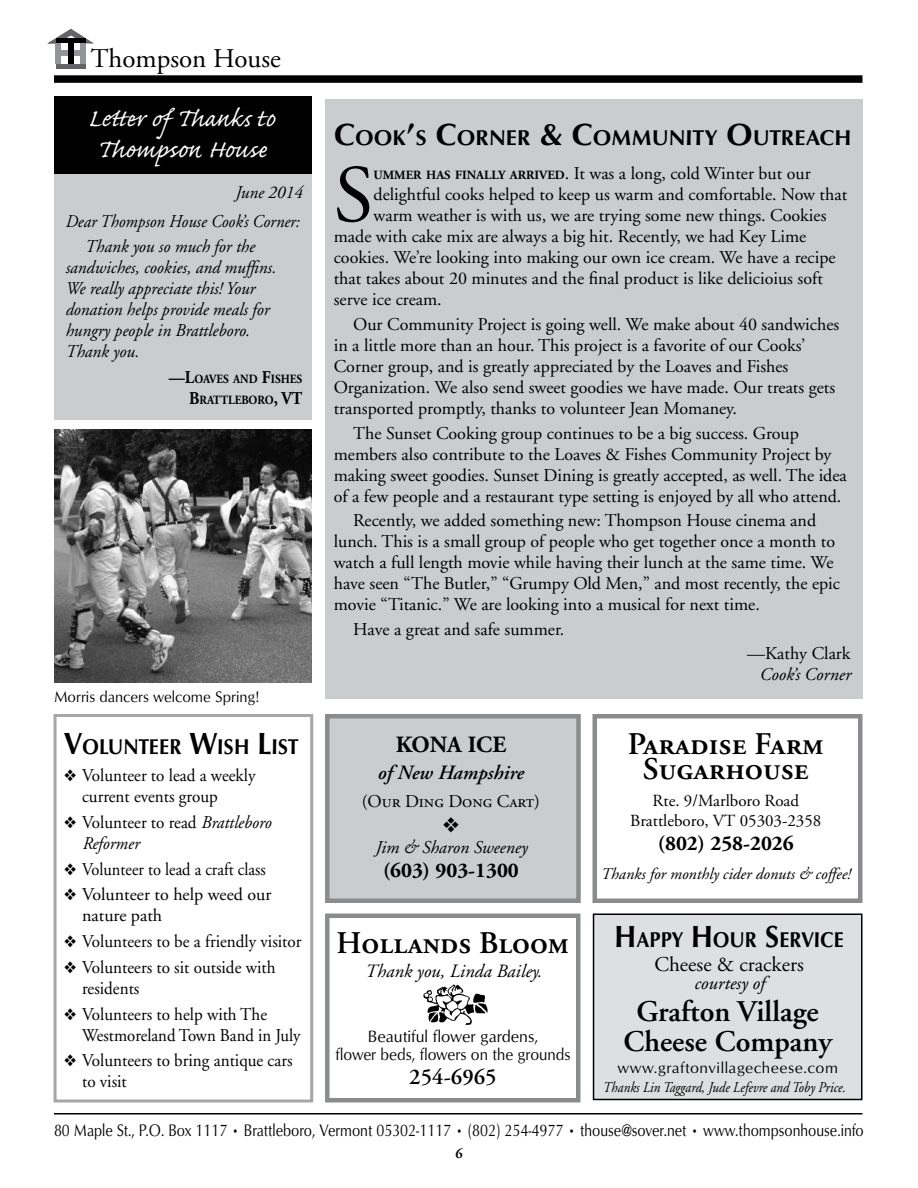
<style>
.page{position:relative;width:918px;height:1188px;background:#fff}
.page>*{position:absolute;margin:0;border:0;box-sizing:border-box;transform-origin:0 0}
.t1{font:81.3px "Adobe Garamond";color:#000}
.t2{font:31.5px/25.5px "Adobe Garamond Semibold SC";color:#000;text-align:center}
.t3{font:31.5px/31.5px "Caflisch Script Pro";color:#fff}
.t4{font:600 30px/30px "Adobe Garamond";color:#000;text-align:center}
.t5{font:27px "Adobe Garamond";color:#000}
.t6{font:700 23.25px "Adobe Garamond";color:#000}
.t7{font:600 22.5px "Adobe Garamond";color:#000}
.t8{font:22.05px "Optimum Bold DTC";color:#000}
.t9{font:22.05px "Optimum Bold DTC";color:#000;scale:.91 1}
.t10{font:22.05px "Optimum Bold DTC";color:#000;scale:.9 1}
.t11{font:700 21px "Adobe Garamond";color:#000}
.t12{font:21px "Adobe Garamond";color:#000}
.t13{font:20.25px "Adobe Garamond Semibold Italic Os F";color:#000}
.t14{font:italic 18.75px "Adobe Garamond";color:#000}
.t15{font:18px/21px "Adobe Garamond";color:#000}
.t16{font:18px/21px "Adobe Garamond";color:#000;scale:.95 1}
.t17{font:italic 18px/21px "Adobe Garamond";color:#000;text-align:right;scale:.96 1}
.t18{font:italic 18px/21px "Adobe Garamond";color:#000;scale:.95 1}
.t19{font:italic 18px "Adobe Garamond";color:#000}
.t20{font:18px "Adobe Garamond";color:#000;scale:.91 1}
.t21{font:18px "Adobe Garamond Regular SC";color:#000}
.t22{font:17.25px "Optimum Roman DTC";color:#000;scale:.83 1}
.t23{font:16.95px/18px "Optimum Roman DTC";color:#000;text-align:center;scale:.96 1}
.t24{font:16.95px/19.5px "Adobe Garamond";color:#000;text-align:center}
.t25{font:16.2px "Adobe Garamond Italic Os F";color:#000}
.t26{font:15.75px "Optimum Roman DTC";letter-spacing:.015em;color:#000}
.t27{font:15.75px "Optimum Roman DTC";letter-spacing:.015em;color:#000;scale:.95 1}
.t28{font:15.75px "Adobe Garamond Semibold SC";color:#000}
.t29{font:italic 15px "Adobe Garamond";color:#000;scale:.88 1}
.t30{font:700 12.6px/21px "Adobe Garamond";color:#000;scale:.9 1}
.s1{font-size:18px}
.s2{font-size:31.5px}
.s3{font-style:normal}
.s4{font-weight:700;font-size:12.6px}
</style>
<div class="page">
<div style="left:325px;top:99px;width:538px;height:600px;background:#cbccce"></div>
<hr style="left:54px;top:1113px;width:808px;height:1px;background:#000">
<div style="left:54px;top:75px;width:808px;height:8px;background:#000"></div>
<svg style="left:47px;top:29px;width:47px;height:15px"></svg>
<div style="left:58px;top:50px;width:25px;height:5px;background:#939598"></div>
<hr style="left:56px;top:39px;width:30px;height:4px;background:#000">
<div style="left:68px;top:41px;width:6px;height:23px;background:#000"></div>
<div style="left:80px;top:43px;width:6px;height:21px;background:#939598"></div>
<div style="left:56px;top:43px;width:5px;height:21px;background:#939598"></div>
<div style="left:56px;top:64px;width:30px;height:5px;background:#636467"></div>
<div style="left:325px;top:714px;width:256px;height:189px;background:#cbccce;border:4px solid #8a8c8e"></div>
<div style="left:325px;top:914px;width:255px;height:188px;background:#fff;border:4px solid #8a8c8e"></div>
<img style="left:423px;top:984px;width:65px;height:41px">
<div style="left:54px;top:714px;width:259px;height:388px;background:#fff;border:3px solid #a5a7a9"></div>
<div style="left:594px;top:914px;width:268px;height:186px;background:#dedfe0"></div>
<div style="left:593px;top:914px;width:269px;height:186px;border:2px solid #000"></div>
<div style="left:592px;top:714px;width:270px;height:189px;background:#fff;border:4px solid #8a8c8e"></div>
<div style="left:54px;top:96px;width:258px;height:324px;background:#cbccce"></div>
<div style="left:54px;top:96px;width:258px;height:77px;background:#000"></div>
<img style="left:54px;top:430px;width:258px;height:252px">
<h3 class="t5" style="left:91px;top:44px;width:192px">Thompson House</h3>
<h2 class="t3" style="left:88px;top:106px;width:189px">Letter of Thanks to<br>Thompson House</h2>
<p class="t17" style="left:65px;top:179px;width:249px;line-height:28.5px">June 2014<br>Dear Thompson House Cook’s Corner:</p>
<p class="t17" style="left:65px;top:237px;width:221px;text-align:left;text-indent:19px">Thank you so much for the sandwiches, cookies, and muffins.<br>We really appreciate this! Your donation helps provide meals for hungry people in Brattleboro.<br>Thank you.</p>
<p class="t30" style="left:189px;top:368px;width:127px;text-indent:-20px"><span class="s1">—L</span>OAVES AND <span class="s1">F</span>ISHES<br><span class="s1">B</span>RATTLEBORO<span class="s1">, VT</span></p>
<p class="t27" style="left:54px;top:687px;width:218px">Morris dancers welcome Spring!</p>
<p class="t9" style="left:64px;top:733px;width:259px"><span class="s2">V</span>OLUNTEER <span class="s2">W</span>ISH <span class="s2">L</span>IST</p>
<p class="t16" style="left:82px;top:766px;width:184px;text-indent:-18px">❖ Volunteer to lead a weekly current events group</p>
<p class="t18" style="left:82px;top:812px;width:200px;text-indent:-18px">❖ <span class="s3">Volunteer to read</span> Brattleboro<br>Reformer</p>
<p class="t20" style="left:64px;top:859px;width:223px">❖ Volunteer to lead a craft class</p>
<p class="t15" style="left:82px;top:885px;width:191px;text-indent:-18px">❖ Volunteer to help weed our nature path</p>
<p class="t16" style="left:64px;top:931px;width:251px">❖ Volunteers to be a friendly visitor</p>
<p class="t16" style="left:82px;top:957px;width:205px;text-indent:-18px">❖ Volunteers to sit outside with residents</p>
<p class="t16" style="left:82px;top:1004px;width:232px;text-indent:-18px">❖ Volunteers to help with The<br>Westmoreland Town Band in July</p>
<p class="t16" style="left:82px;top:1051px;width:223px;text-indent:-18px">❖ Volunteers to bring antique cars to visit</p>
<p class="t8" style="left:334px;top:124px;width:519px"><span class="s2">C</span>OOK<span class="s2">’</span>S <span class="s2">C</span>ORNER <span class="s2">&amp; C</span>OMMUNITY <span class="s2">O</span>UTREACH</p>
<h1 class="t1" style="left:334px;top:152px;width:41px">S</h1>
<p class="t15" style="left:374px;top:163px;width:439px"><span class="s4">UMMER HAS FINALLY ARRIVED</span>. It was a long, cold Winter but our</p>
<p class="t15" style="left:374px;top:184px;width:475px">delightful cooks helped to keep us warm and comfortable. Now that</p>
<p class="t15" style="left:374px;top:205px;width:454px">warm weather is with us, we are trying some new things. Cookies</p>
<p class="t15" style="left:334px;top:226px;width:474px">made with cake mix are always a big hit. Recently, we had Key Lime</p>
<p class="t15" style="left:334px;top:247px;width:503px">cookies. We’re looking into making our own ice cream. We have a recipe</p>
<p class="t15" style="left:334px;top:268px;width:491px">that takes about 20 minutes and the final product is like delicioius soft</p>
<p class="t15" style="left:334px;top:289px;width:110px">serve ice cream.</p>
<p class="t15" style="left:334px;top:314px;width:507px;text-indent:19px">Our Community Project is going well. We make about 40 sandwiches in a little more than an hour. This project is a favorite of our Cooks’ Corner group, and is greatly appreciated by the Loaves and Fishes Organization. We also send sweet goodies we have made. Our treats gets transported promptly, thanks to volunteer Jean Momaney.</p>
<p class="t15" style="left:334px;top:423px;width:515px;text-indent:19px">The Sunset Cooking group continues to be a big success. Group members also contribute to the Loaves &amp; Fishes Community Project by making sweet goodies. Sunset Dining is greatly accepted, as well. The idea of a few people and a restaurant type setting is enjoyed by all who attend.</p>
<p class="t15" style="left:334px;top:511px;width:508px;text-indent:19px">Recently, we added something new: Thompson House cinema and lunch. This is a small group of people who get together once a month to watch a full length movie while having their lunch at the same time. We have seen “The Butler,” “Grumpy Old Men,” and most recently, the epic movie “Titanic.” We are looking into a musical for next time.</p>
<p class="t15" style="left:353px;top:620px;width:213px">Have a great and safe summer.</p>
<p class="t6" style="left:396px;top:732px;width:34px">KONA</p>
<p class="t6" style="left:468px;top:732px;width:25px">ICE</p>
<p class="t13" style="left:378px;top:762px;width:148px">of New Hampshire</p>
<p class="t21" style="left:362px;top:792px;width:180px">(Our Ding Dong Cart)</p>
<p class="t19" style="left:375px;top:837px;width:154px">Jim &amp; Sharon Sweeney</p>
<p class="t11" style="left:383px;top:859px;width:137px">(603) 903-1300</p>
<h2 class="t2" style="left:336px;top:931px;width:235px">Hollands Bloom</h2>
<p class="t14" style="left:365px;top:961px;width:178px">Thank you, Linda Bailey.</p>
<p class="t23" style="left:336px;top:1027px;width:246px">Beautiful flower gardens,<br>flower beds, flowers on the grounds</p>
<p class="t7" style="left:409px;top:1064px;width:89px">254-6965</p>
<p class="t15" style="left:747px;top:643px;width:105px">—Kathy Clark</p>
<p class="t19" style="left:759px;top:665px;width:93px">Cook’s Corner</p>
<h2 class="t2" style="left:628px;top:731px;width:198px">Paradise Farm<br>Sugarhouse</h2>
<p class="t24" style="left:630px;top:791px;width:193px">Rte. 9/Marlboro Road<br>Brattleboro, VT 05303-2358</p>
<p class="t11" style="left:658px;top:832px;width:137px">(802) 258-2026</p>
<p class="t25" style="left:601px;top:865px;width:251px">Thanks for monthly cider donuts &amp; coffee!</p>
<p class="t10" style="left:615px;top:927px;width:256px"><span class="s2">H</span>APPY <span class="s2">H</span> OUR <span class="s2">S</span>ERVICE</p>
<p class="t12" style="left:655px;top:954px;width:151px">Cheese &amp; crackers</p>
<p class="t14" style="left:694px;top:973px;width:72px">courtesy of</p>
<h3 class="t4" style="left:624px;top:997px;width:210px">Grafton Village<br>Cheese Company</h3>
<p class="t26" style="left:617px;top:1059px;width:222px">www.graftonvillagecheese.com</p>
<p class="t29" style="left:603px;top:1079px;width:277px">Thanks Lin Taggard, Jude Lefevre and Toby Price.</p>
<p class="t22" style="left:54px;top:1120px;width:977px">80 Maple St., P.O. Box 1117 • Brattleboro, Vermont 05302-1117 • (802) 254-4977 • thouse@sover.net • www.thompsonhouse.info</p>
<p class="t28" style="left:455px;top:1144px;width:9px">6</p>
</div>
